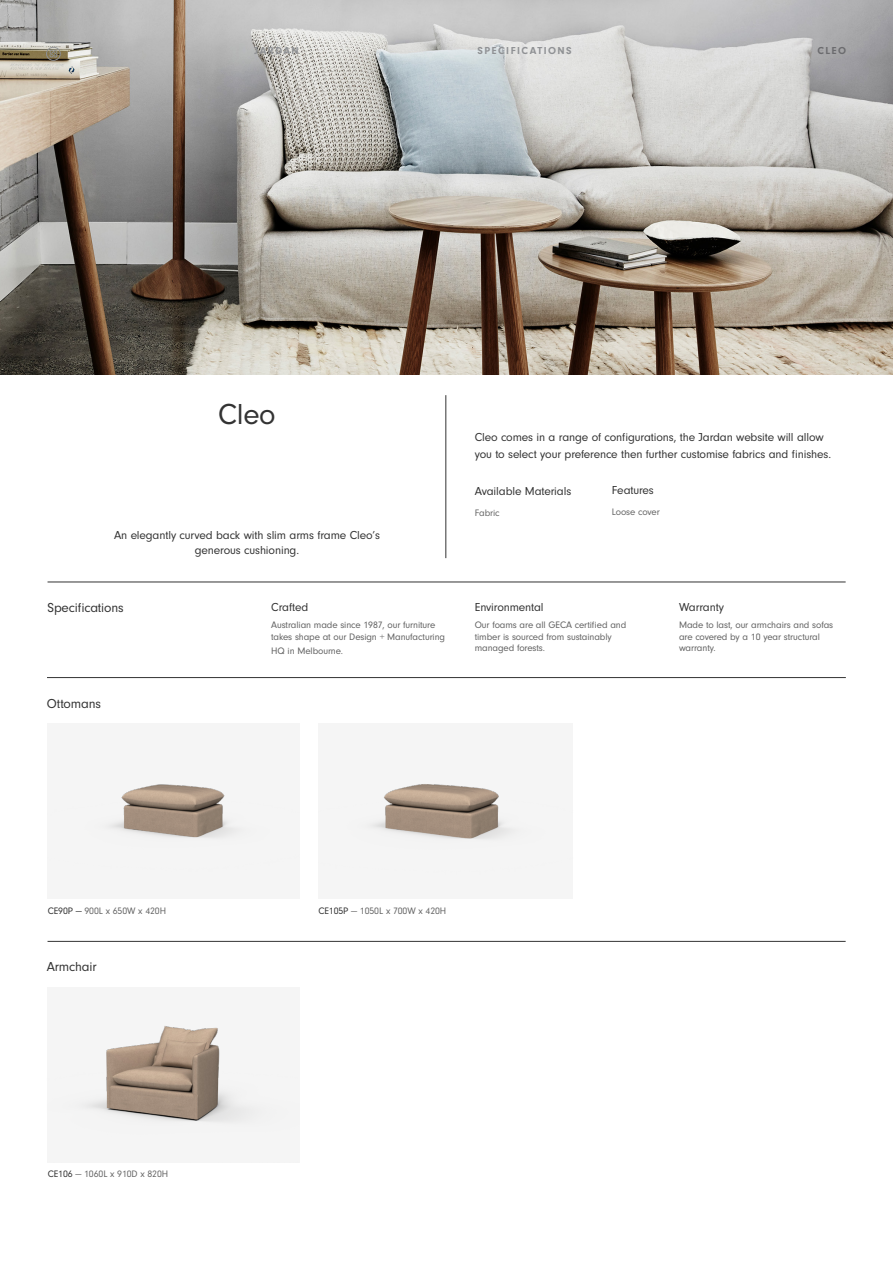
<style>
.page{position:relative;width:893px;height:1263px;background:#fff}
.page>*{position:absolute;margin:0;border:0;box-sizing:border-box;transform-origin:0 0}
.H2_-_32pt_Regular{font:30px "Neuzeit Gro";color:#333}
.H2_-_32pt_Regular-2{font:13.5px "Neuzeit Gro";letter-spacing:-.01em;color:#333}
.H2_-_32pt_Regular-3{font:12px/17.4px "Neuzeit Gro";letter-spacing:-.01em;color:#333}
.t1{font:700 10.5px "Neuzeit Gro";letter-spacing:.14em;color:#8f9194}
.t2{font:700 10.5px "Neuzeit Gro";color:#6b6b6e}
.H2_-_32pt_Regular-4{font:9.75px/11.7px "Neuzeit Gro";letter-spacing:-.01em;color:#626262}
.H2_-_32pt_Regular-5{font:9.75px "Neuzeit Gro";letter-spacing:-.01em;color:#666}
.s1{color:#333}
</style>
<div class="page">
<hr style="left:48px;top:582px;width:798px;height:1px;background:#333">
<hr style="left:446px;top:395px;width:1px;height:163px;background:#333">
<hr style="left:47px;top:677px;width:799px;height:1px;background:#333">
<div style="left:47px;top:724px;width:252px;height:175px;background:#f5f5f5"></div>
<div style="left:319px;top:724px;width:254px;height:175px;background:#f5f5f5"></div>
<img style="left:0;top:0;width:893px;height:374px">
<img style="left:111px;top:784px;width:123px;height:54px">
<img style="left:373px;top:784px;width:137px;height:55px">
<img style="left:47px;top:1025px;width:252px;height:137px">
<svg style="left:46px;top:47px;width:15px;height:14px"></svg>
<hr style="left:48px;top:941px;width:798px;height:1px;background:#333">
<p class="t1" style="left:254px;top:44px;width:46px">JARDAN</p>
<p class="t1" style="left:477px;top:44px;width:96px">SPECIFICATIONS</p>
<p class="t2" style="left:817px;top:44px;width:30px">CLEO</p>
<p class="H2_-_32pt_Regular" style="left:218px;top:398px;width:59px">Cleo</p>
<p class="H2_-_32pt_Regular-3" style="left:114px;top:527px;width:267px;line-height:15px;text-align:center">An elegantly curved back with slim arms frame Cleo’s generous cushioning.</p>
<p class="H2_-_32pt_Regular-2" style="left:48px;top:601px;width:78px">Specifications</p>
<p class="H2_-_32pt_Regular-3" style="left:271px;top:599px;width:39px">Crafted</p>
<p class="H2_-_32pt_Regular-4" style="left:271px;top:619px;width:175px">Australian made since 1987, our furniture takes shape at our Design + Manufacturing</p>
<p class="H2_-_32pt_Regular-4" style="left:271px;top:645px;width:73px">HQ in Melbourne.</p>
<p class="H2_-_32pt_Regular-2" style="left:47px;top:696px;width:56px">Ottomans</p>
<p class="H2_-_32pt_Regular-3" style="left:475px;top:429px;width:358px">Cleo comes in a range of configurations, the Jardan website will allow you to select your preference then further customise fabrics and finishes.</p>
<p class="H2_-_32pt_Regular-3" style="left:475px;top:482px;width:98px">Available Materials</p>
<p class="H2_-_32pt_Regular-3" style="left:612px;top:481px;width:43px">Features</p>
<p class="H2_-_32pt_Regular-5" style="left:612px;top:507px;width:49px">Loose cover</p>
<p class="H2_-_32pt_Regular-5" style="left:475px;top:508px;width:26px">Fabric</p>
<p class="H2_-_32pt_Regular-3" style="left:475px;top:599px;width:70px">Environmental</p>
<p class="H2_-_32pt_Regular-4" style="left:475px;top:619px;width:153px">Our foams are all GECA certified and timber is sourced from sustainably managed forests.</p>
<p class="H2_-_32pt_Regular-3" style="left:679px;top:599px;width:47px">Warranty</p>
<p class="H2_-_32pt_Regular-4" style="left:679px;top:619px;width:156px">Made to last, our armchairs and sofas are covered by a 10 year structural warranty.</p>
<p class="H2_-_32pt_Regular-5" style="left:48px;top:906px;width:120px"><span class="s1">CE90P —</span> 900L x 650W x 420H</p>
<p class="H2_-_32pt_Regular-2" style="left:47px;top:959px;width:51px">Armchair</p>
<p class="H2_-_32pt_Regular-5" style="left:48px;top:1168px;width:122px"><span class="s1">CE106</span> — 1060L x 910D x 820H</p>
<p class="H2_-_32pt_Regular-5" style="left:318px;top:906px;width:129px"><span class="s1">CE105P</span> — 1050L x 700W x 420H</p>
</div>
